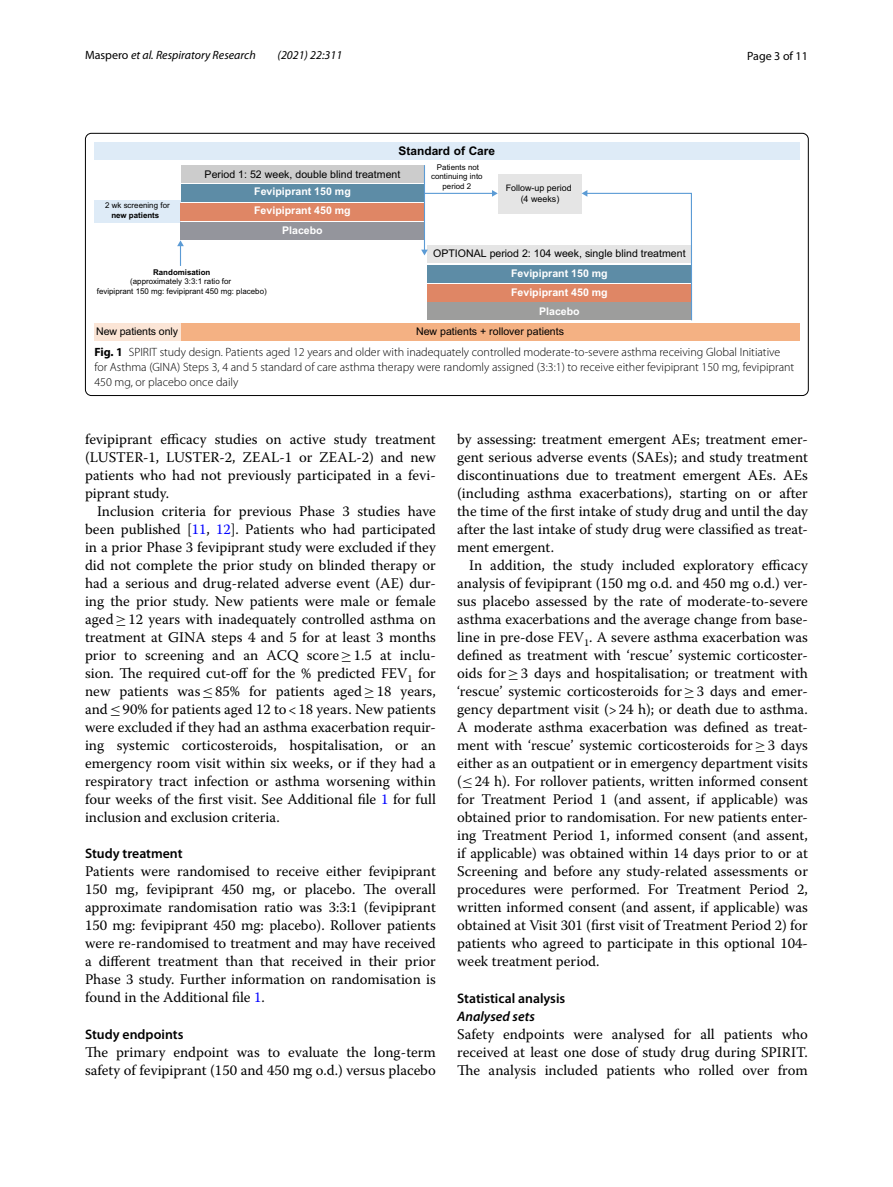
<style>
.page{position:relative;width:893px;height:1187px;background:#fff}
.page>*{position:absolute;margin:0;border:0;box-sizing:border-box;transform-origin:0 0}
.t1{font:14.7px/18px "Warnock Pro";color:#000;text-align:justify}
.t2{font:600 13.8px "Myriad Pro";color:#000}
.t3{font:italic 600 13.8px "Myriad Pro";color:#000}
.t4{font:300 12px/15px "Myriad Pro";color:#000}
.t5{font:italic 12px "Myriad Pro";color:#000}
.t6{font:12px "Myriad Pro";color:#000}
.t7{font:700 11.85px "Arial";color:#000}
.t8{font:10.65px "Arial";color:#000}
.t9{font:700 10.65px/18.9px "Arial";color:#fff;text-align:center}
.t10{font:8.85px/10.6px "Arial";color:#000;text-align:center}
.t11{font:7.95px/9.6px "Arial";color:#000;text-align:center}
.t12{font:700 7.95px "Arial";color:#000}
.s1{font-style:normal}
.s2{font-weight:700}
.s3{color:#00f}
.s4{font-family:"MTSY"}
</style>
<div class="page">
<div style="left:427px;top:246px;width:264px;height:17px;background:#e5e5e5"></div>
<div style="left:94px;top:200px;width:86px;height:22px;background:#deebf7"></div>
<div style="left:498px;top:174px;width:84px;height:40px;background:#e5e5e5"></div>
<div style="left:181px;top:184px;width:243px;height:17px;background:#5d8ca6"></div>
<div style="left:94px;top:142px;width:706px;height:18px;background:#deebf7"></div>
<div style="left:181px;top:165px;width:243px;height:17px;background:#ccc"></div>
<div style="left:180px;top:203px;width:244px;height:17px;background:#df8665"></div>
<div style="left:180px;top:222px;width:244px;height:17px;background:#94959c"></div>
<div style="left:427px;top:265px;width:264px;height:17px;background:#5d8ca6"></div>
<div style="left:427px;top:284px;width:264px;height:17px;background:#df8665"></div>
<div style="left:427px;top:303px;width:264px;height:17px;background:#9d9d9c"></div>
<div style="left:180px;top:323px;width:620px;height:18px;background:#f4b183"></div>
<div style="left:94px;top:323px;width:86px;height:18px;background:#fbe5d6"></div>
<svg style="left:582px;top:190px;width:111px;height:131px"></svg>
<hr style="left:425px;top:193px;width:68px;height:1px;background:#5b9bd5">
<svg style="left:492px;top:190px;width:6px;height:7px"></svg>
<hr style="left:424px;top:165px;width:1px;height:85px;background:#5b9bd5">
<svg style="left:421px;top:249px;width:7px;height:6px"></svg>
<svg style="left:177px;top:240px;width:7px;height:26px"></svg>
<div style="left:85px;top:133px;width:723px;height:262px;border:1px solid #000;border-radius:6px"></div>
<p class="t5" style="left:85px;top:48px;width:172px"><span class="s1">Maspero</span> et al. Respiratory Research</p>
<p class="t5" style="left:278px;top:48px;width:66px">(2021) 22:311</p>
<p class="t6" style="left:747px;top:48px;width:62px">Page 3 of 11</p>
<p class="t11" style="left:105px;top:201px;width:66px">2 wk screening for</p>
<p class="t12" style="left:111px;top:210px;width:49px">new patients</p>
<p class="t7" style="left:398px;top:143px;width:98px">Standard of Care</p>
<p class="t8" style="left:205px;top:167px;width:197px">Period 1: 52 week, double blind treatment</p>
<p class="t9" style="left:254px;top:201px;width:98px;line-height:19.5px">Fevipiprant 450 mg<br>Placebo</p>
<p class="t11" style="left:431px;top:162px;width:53px">Patients not continuing into period 2</p>
<p class="t9" style="left:254px;top:182px;width:98px">Fevipiprant 150 mg</p>
<p class="t10" style="left:506px;top:183px;width:67px">Follow-up period (4 weeks)</p>
<p class="t8" style="left:433px;top:246px;width:254px">OPTIONAL period 2: 104 week, single blind treatment</p>
<p class="t12" style="left:153px;top:266px;width:59px">Randomisation</p>
<p class="t11" style="left:97px;top:277px;width:171px">(approximately 3:3:1 ratio for<br>fevipiprant 150 mg: fevipiprant 450 mg: placebo)</p>
<p class="t9" style="left:511px;top:264px;width:98px">Fevipiprant 150 mg<br>Fevipiprant 450 mg<br>Placebo</p>
<p class="t8" style="left:96px;top:324px;width:83px">New patients only</p>
<p class="t8" style="left:416px;top:324px;width:149px">New patients + rollover patients</p>
<p class="t4" style="left:94px;top:345px;width:701px"><span class="s2">Fig. 1</span> SPIRIT study design. Patients aged 12 years and older with inadequately controlled moderate-to-severe asthma receiving Global Initiative for Asthma (GINA) Steps 3, 4 and 5 standard of care asthma therapy were randomly assigned (3:3:1) to receive either fevipiprant 150 mg, fevipiprant<br>450 mg, or placebo once daily</p>
<p class="t1" style="left:85px;top:430px;width:352px">fevipiprant efficacy studies on active study treatment (LUSTER-1, LUSTER-2, ZEAL-1 or ZEAL-2) and new patients who had not previously participated in a fevi&shy;piprant study.</p>
<p class="t1" style="left:85px;top:502px;width:352px;text-indent:12px">Inclusion criteria for previous Phase 3 studies have been published [<span class="s3">11</span>, <span class="s3">12</span>]. Patients who had participated in a prior Phase 3 fevipiprant study were excluded if they did not complete the prior study on blinded therapy or had a serious and drug-related adverse event (AE) dur&shy;ing the prior study. New patients were male or female aged<span class="s4">≥</span>12 years with inadequately controlled asthma on treatment at GINA steps 4 and 5 for at least 3 months prior to screening and an ACQ score<span class="s4">≥</span>1.5 at inclu&shy;sion. The required cut-off for the % predicted FEV<sub>1</sub> for new patients was<span class="s4">≤</span>85% for patients aged<span class="s4">≥</span>18 years, and<span class="s4">≤</span>90% for patients aged 12 to&lt;18 years. New patients were excluded if they had an asthma exacerbation requir&shy;ing systemic corticosteroids, hospitalisation, or an emergency room visit within six weeks, or if they had a respiratory tract infection or asthma worsening within four weeks of the first visit. See Additional file <span class="s3">1</span> for full inclusion and exclusion criteria.</p>
<p class="t2" style="left:85px;top:845px;width:99px">Study treatment</p>
<p class="t1" style="left:85px;top:862px;width:352px">Patients were randomised to receive either fevipiprant 150 mg, fevipiprant 450 mg, or placebo. The overall approximate randomisation ratio was 3:3:1 (fevipiprant 150 mg: fevipiprant 450 mg: placebo). Rollover patients were re-randomised to treatment and may have received a different treatment than that received in their prior Phase 3 study. Further information on randomisation is found in the Additional file <span class="s3">1</span>.</p>
<p class="t2" style="left:85px;top:1025px;width:100px">Study endpoints</p>
<p class="t1" style="left:85px;top:1042px;width:352px">The primary endpoint was to evaluate the long-term safety of fevipiprant (150 and 450 mg o.d.) versus placebo</p>
<p class="t1" style="left:457px;top:430px;width:352px">by assessing: treatment emergent AEs; treatment emer&shy;gent serious adverse events (SAEs); and study treatment discontinuations due to treatment emergent AEs. AEs (including asthma exacerbations), starting on or after the time of the first intake of study drug and until the day after the last intake of study drug were classified as treat&shy;ment emergent.</p>
<p class="t1" style="left:457px;top:556px;width:352px;text-indent:12px">In addition, the study included exploratory efficacy analysis of fevipiprant (150 mg o.d. and 450 mg o.d.) ver&shy;sus placebo assessed by the rate of moderate-to-severe asthma exacerbations and the average change from base&shy;line in pre-dose FEV<sub>1</sub>. A severe asthma exacerbation was defined as treatment with ‘rescue’ systemic corticoster&shy;oids for<span class="s4">≥</span>3 days and hospitalisation; or treatment with ‘rescue’ systemic corticosteroids for<span class="s4">≥</span>3 days and emer&shy;gency department visit (&gt;24 h); or death due to asthma.<br>A moderate asthma exacerbation was defined as treat&shy;ment with ‘rescue’ systemic corticosteroids for<span class="s4">≥</span>3 days either as an outpatient or in emergency department visits (<span class="s4">≤</span>24 h). For rollover patients, written informed consent for Treatment Period 1 (and assent, if applicable) was obtained prior to randomisation. For new patients enter&shy;ing Treatment Period 1, informed consent (and assent, if applicable) was obtained within 14 days prior to or at Screening and before any study-related assessments or procedures were performed. For Treatment Period 2, written informed consent (and assent, if applicable) was obtained at Visit 301 (first visit of Treatment Period 2) for patients who agreed to participate in this optional 104- week treatment period.</p>
<p class="t2" style="left:457px;top:989px;width:110px">Statistical analysis</p>
<p class="t3" style="left:457px;top:1006px;width:79px">Analysed sets</p>
<p class="t1" style="left:457px;top:1024px;width:352px">Safety endpoints were analysed for all patients who received at least one dose of study drug during SPIRIT.<br>The analysis included patients who rolled over from</p>
</div>
